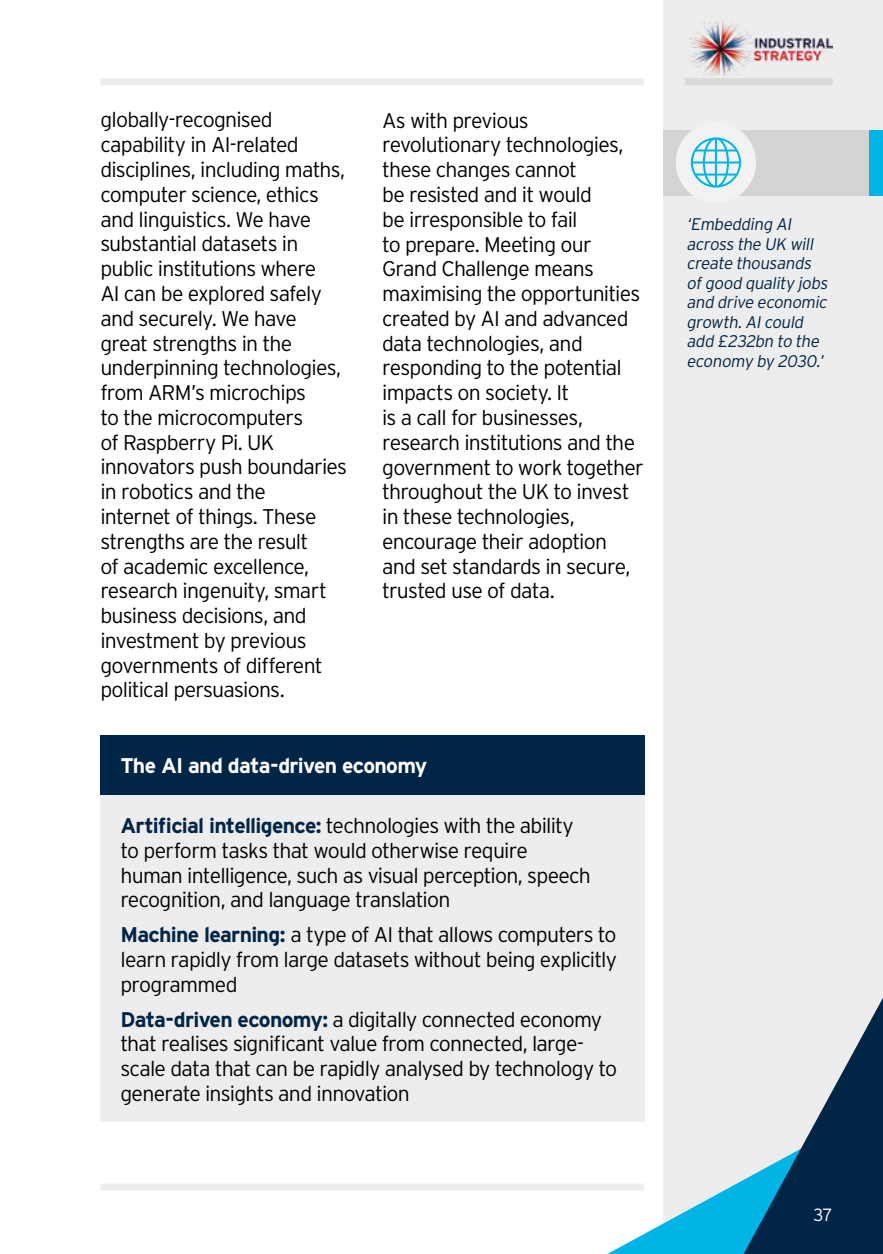
<style>
.page{position:relative;width:883px;height:1254px;background:#fff}
.page>*{position:absolute;margin:0;border:0;box-sizing:border-box;transform-origin:0 0}
.Body_Copy{font:300 21.3px/24.8px "Interstate";letter-spacing:-.035em;color:#000}
.Body_Copy-2{font:700 21.3px "Interstate";letter-spacing:-.035em;color:#fff}
.t1{font:300 17.7px "Interstate";color:#fff}
.t2{font:italic 300 16.8px/19.5px "Interstate";color:#002547}
.s1{font-weight:700;color:#002547}
</style>
<div class="page">
<div style="left:663px;top:0;width:220px;height:1254px;background:#ededed"></div>
<svg style="left:607px;top:1184px;width:128px;height:70px;fill:#00b5e5"></svg>
<svg style="left:735px;top:998px;width:148px;height:256px"></svg>
<div style="left:100px;top:78px;width:544px;height:7px;background:#ededed"></div>
<div style="left:100px;top:1184px;width:544px;height:7px;background:#ededed"></div>
<div style="left:685px;top:78px;width:148px;height:7px;background:#dadada"></div>
<img style="left:690px;top:20px;width:142px;height:55px">
<div style="left:869px;top:130px;width:14px;height:65px;background:#00b5e5"></div>
<div style="left:663px;top:130px;width:206px;height:65px;background:#d5d3d4"></div>
<div style="left:676px;top:122px;width:80px;height:81px;background:#f2f2f2;border-radius:50%"></div>
<svg style="left:691px;top:137px;width:50px;height:51px"></svg>
<div style="left:100px;top:736px;width:545px;height:60px;background:#002547"></div>
<div style="left:100px;top:796px;width:545px;height:326px;background:#ededed"></div>
<p class="Body_Copy" style="left:100px;top:107px;width:248px">globally-recognised capability in AI-related disciplines, including maths, computer science, ethics and linguistics. We have substantial datasets in public institutions where<br>AI can be explored safely and securely. We have great strengths in the underpinning technologies, from ARM’s microchips<br>to the microcomputers<br>of Raspberry Pi. UK innovators push boundaries in robotics and the<br>internet of things. These strengths are the result<br>of academic excellence, research ingenuity, smart business decisions, and investment by previous governments of different political persuasions.</p>
<p class="Body_Copy" style="left:382px;top:108px;width:263px">As with previous revolutionary technologies, these changes cannot<br>be resisted and it would<br>be irresponsible to fail<br>to prepare. Meeting our<br>Grand Challenge means maximising the opportunities created by AI and advanced data technologies, and responding to the potential impacts on society. It<br>is a call for businesses, research institutions and the government to work together throughout the UK to invest in these technologies, encourage their adoption and set standards in secure, trusted use of data.</p>
<p class="Body_Copy-2" style="left:120px;top:753px;width:308px">The AI and data-driven economy</p>
<p class="Body_Copy" style="left:120px;top:813px;width:472px"><span class="s1">Artificial intelligence:</span> technologies with the ability to perform tasks that would otherwise require human intelligence, such as visual perception, speech recognition, and language translation</p>
<p class="Body_Copy" style="left:120px;top:922px;width:498px;text-align:justify"><span class="s1">Machine learning:</span> a type of AI that allows computers to learn rapidly from large datasets without being explicitly programmed</p>
<p class="Body_Copy" style="left:120px;top:1007px;width:498px"><span class="s1">Data-driven economy:</span> a digitally connected economy that realises significant value from connected, large&shy;scale data that can be rapidly analysed by technology to generate insights and innovation</p>
<p class="t2" style="left:686px;top:214px;width:145px">‘Embedding AI across the UK will create thousands ofgood quality jobs and drive economic growth.AIcould add £232bn to the economy by 2030.’</p>
<p class="t1" style="left:813px;top:1205px;width:21px">37</p>
</div>
